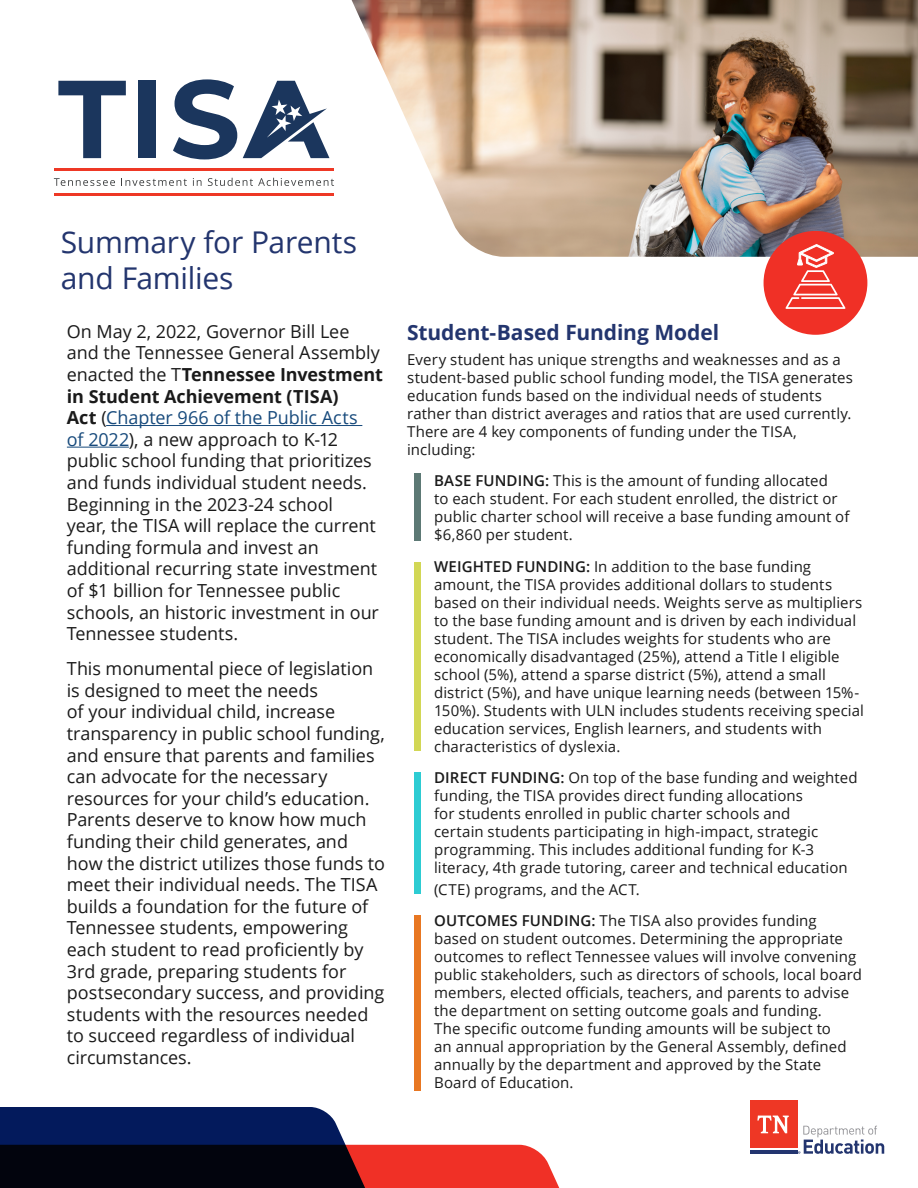
<style>
.page{position:relative;width:918px;height:1188px;background:#fff}
.page>*{position:absolute;margin:0;border:0;box-sizing:border-box;transform-origin:0 0}
.t1{font:30px/36px "Open Sans";letter-spacing:-.01em;color:#23356e}
.t2{font:700 21px "Open Sans";color:#23356e}
.t3{font:18px/21.6px "Open Sans";letter-spacing:-.005em;color:#1a1a1a}
.t4{font:15px/18px "Open Sans";letter-spacing:.005em;color:#1a1a1a}
.s1{font-weight:700}
.s2{color:#174a7c}
.s3{font-weight:600}
</style>
<div class="page">
<div style="left:750px;top:1101px;width:47px;height:47px;background:#ee3725"></div>
<hr style="left:750px;top:1150px;width:47px;height:4px;background:#23356f">
<svg style="left:757px;top:1116px;width:32px;height:17px"></svg>
<svg style="left:798px;top:1126px;width:86px;height:28px"></svg>
<svg style="left:0;top:1107px;width:560px;height:81px"></svg>
<hr style="left:106px;top:425px;width:256px;height:1px;background:#174a7c">
<hr style="left:67px;top:447px;width:62px;height:1px;background:#174a7c">
<hr style="left:54px;top:194px;width:280px;height:2px;background:#ee3825">
<svg style="left:54px;top:178px;width:61px;height:8px"></svg>
<svg style="left:125px;top:178px;width:62px;height:8px"></svg>
<svg style="left:193px;top:178px;width:9px;height:8px"></svg>
<svg style="left:208px;top:178px;width:126px;height:8px"></svg>
<hr style="left:54px;top:168px;width:280px;height:2px;background:#ee3825">
<svg style="left:58px;top:81px;width:68px;height:77px"></svg>
<div style="left:138px;top:81px;width:18px;height:77px;background:#1b365d"></div>
<svg style="left:173px;top:79px;width:64px;height:80px"></svg>
<svg style="left:243px;top:81px;width:86px;height:77px"></svg>
<img style="left:352px;top:0;width:566px;height:257px">
<div style="left:764px;top:231px;width:103px;height:104px;background:#f03026;border-radius:50%"></div>
<svg style="left:786px;top:244px;width:59px;height:65px"></svg>
<div style="left:414px;top:473px;width:7px;height:68px;background:#5d7975"></div>
<div style="left:414px;top:915px;width:7px;height:175px;background:#e87722"></div>
<div style="left:414px;top:772px;width:7px;height:122px;background:#2dccd3"></div>
<div style="left:414px;top:562px;width:7px;height:189px;background:#d2d755"></div>
<h1 class="t1" style="left:61px;top:224px;width:298px">Summary for Parents and Families</h1>
<p class="t3" style="left:67px;top:320px;width:318px">On May 2, 2022, Governor Bill Lee and the Tennessee General Assembly enacted the T<span class="s1">Tennessee Investment in Student Achievement (TISA)<br>Act</span> (<span class="s2">Chapter 966 of the Public Acts<br>of 2022</span>), a new approach to K-12 public school funding that prioritizes and funds individual student needs.<br>Beginning in the 2023-24 school<br>year, the TISA will replace the current funding formula and invest an additional recurring state investment of $1 billion for Tennessee public schools, an historic investment in our Tennessee students.</p>
<p class="t3" style="left:67px;top:657px;width:320px">This monumental piece of legislation is designed to meet the needs<br>of your individual child, increase transparency in public school funding, and ensure that parents and families can advocate for the necessary resources for your child’s education.<br>Parents deserve to know how much funding their child generates, and how the district utilizes those funds to meet their individual needs. The TISA builds a foundation for the future of Tennessee students, empowering each student to read proficiently by 3rd grade, preparing students for postsecondary success, and providing students with the resources needed to succeed regardless of individual circumstances.</p>
<h2 class="t2" style="left:407px;top:318px;width:314px">Student-Based Funding Model</h2>
<p class="t4" style="left:407px;top:350px;width:447px">Every student has unique strengths and weaknesses and as a student-based public school funding model, the TISA generates education funds based on the individual needs of students rather than district averages and ratios that are used currently.<br>There are 4 key components of funding under the TISA, including:</p>
<p class="t4" style="left:434px;top:471px;width:417px"><span class="s3">BASE FUNDING:</span> This is the amount of funding allocated<br>to each student. For each student enrolled, the district or public charter school will receive a base funding amount of $6,860 per student.</p>
<p class="t4" style="left:434px;top:557px;width:431px"><span class="s3">WEIGHTED FUNDING:</span> In addition to the base funding amount, the TISA provides additional dollars to students based on their individual needs. Weights serve as multipliers to the base funding amount and is driven by each individual student. The TISA includes weights for students who are economically disadvantaged (25%), attend a Title I eligible school (5%), attend a sparse district (5%), attend a small district (5%), and have unique learning needs (between 15%- 150%). Students with ULN includes students receiving special education services, English learners, and students with characteristics of dyslexia.</p>
<p class="t4" style="left:434px;top:768px;width:425px"><span class="s3">DIRECT FUNDING:</span> On top of the base funding and weighted funding, the TISA provides direct funding allocations<br>for students enrolled in public charter schools and<br>certain students participating in high-impact, strategic programming. This includes additional funding for K-3 literacy, 4th grade tutoring, career and technical education</p>
<p class="t4" style="left:434px;top:873px;width:384px;line-height:31.5px">(CTE) programs, and the ACT.<br><span class="s3">OUTCOMES FUNDING:</span> The TISA also provides funding</p>
<p class="t4" style="left:434px;top:930px;width:430px">based on student outcomes. Determining the appropriate outcomes to reflect Tennessee values will involve convening public stakeholders, such as directors of schools, local board members, elected officials, teachers, and parents to advise the department on setting outcome goals and funding.<br>The specific outcome funding amounts will be subject to<br>an annual appropriation by the General Assembly, defined annually by the department and approved by the State Board of Education.</p>
</div>
